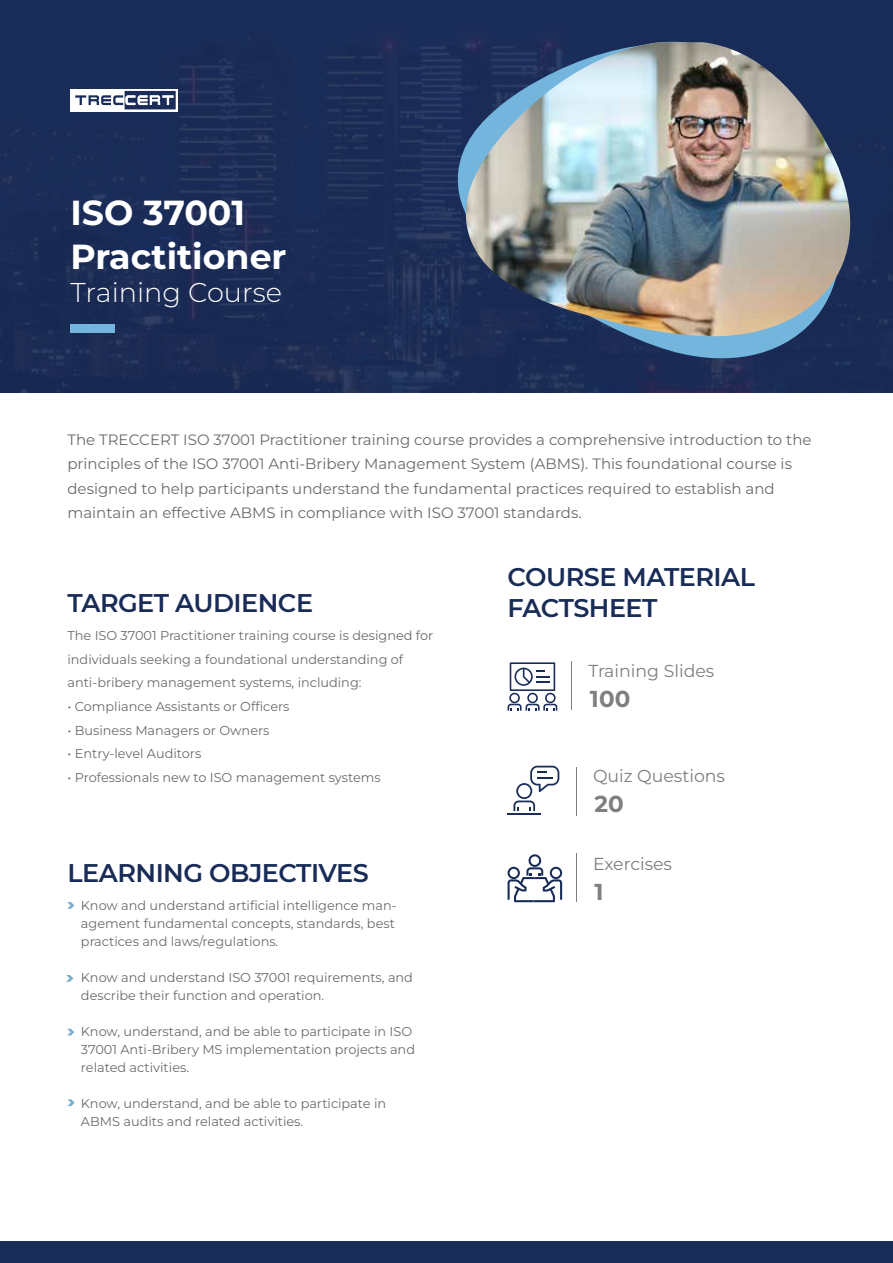
<style>
.page{position:relative;width:893px;height:1263px;background:#fff}
.page>*{position:absolute;margin:0;border:0;box-sizing:border-box;transform-origin:0 0}
.t1{font:700 34.8px/43.3px "Montserrat";color:#fff}
.t2{font:300 27.15px "Montserrat";color:#fff}
.t3{font:600 25.5px/31px "Montserrat";letter-spacing:-.02em;color:#192c57}
.t4{font:700 23.1px "Montserrat";color:#7f7f7f}
.t5{font:17.25px "Montserrat";color:#7f7f7f}
.t6{font:15px/24.6px "Montserrat";color:#6b6b6b}
.t7{font:12.9px/18px "Montserrat";color:#6b6b6b}
.s1{font-size:13.35px}
</style>
<div class="page">
<div style="left:0;top:0;width:893px;height:392px;background:#192c57"></div>
<svg style="left:70px;top:89px;width:108px;height:22px"></svg>
<svg style="left:75px;top:91px;width:101px;height:18px"></svg>
<div style="left:71px;top:324px;width:44px;height:9px;background:#73b5dd"></div>
<div style="left:0;top:1241px;width:893px;height:22px;background:#192c57"></div>
<svg style="left:67px;top:902px;width:7px;height:7px"></svg>
<svg style="left:66px;top:975px;width:7px;height:7px"></svg>
<svg style="left:67px;top:1029px;width:7px;height:6px"></svg>
<svg style="left:68px;top:1099px;width:7px;height:7px"></svg>
<svg style="left:508px;top:662px;width:49px;height:49px"></svg>
<hr style="left:571px;top:661px;width:1px;height:49px;background:#7f7f7f">
<svg style="left:513px;top:766px;width:46px;height:45px"></svg>
<hr style="left:508px;top:813px;width:33px;height:2px;background:#192c57">
<hr style="left:576px;top:767px;width:1px;height:48px;background:#7f7f7f">
<svg style="left:508px;top:854px;width:54px;height:48px"></svg>
<hr style="left:576px;top:853px;width:1px;height:49px;background:#7f7f7f">
<svg style="left:455px;top:59px;width:384px;height:305px"></svg>
<img style="left:462px;top:42px;width:394px;height:294px">
<h1 class="t1" style="left:71px;top:191px;width:218px">ISO 37001<br>Practitioner</h1>
<h2 class="t2" style="left:71px;top:274px;width:213px">Training Course</h2>
<p class="t6" style="left:67px;top:426px;width:746px">The TRECCERT ISO 37001 Practitioner training course provides a comprehensive introduction to the principles of the ISO 37001 Anti-Bribery Management System (ABMS). This foundational course is designed to help participants understand the fundamental practices required to establish and maintain an effective ABMS in compliance with ISO 37001 standards.</p>
<h3 class="t3" style="left:67px;top:586px;width:247px">TARGET AUDIENCE</h3>
<p class="t7" style="left:67px;top:623px;width:367px;line-height:23.7px">The ISO 37001 Practitioner training course is designed for individuals seeking a foundational understanding of anti-bribery management systems, including:</p>
<p class="t7" style="left:67px;top:697px;width:224px"><span class="s1">•</span> Compliance Assistants or Officers</p>
<p class="t7" style="left:67px;top:721px;width:204px"><span class="s1">•</span> Business Managers or Owners</p>
<p class="t7" style="left:67px;top:744px;width:135px"><span class="s1">•</span> Entry-level Auditors</p>
<p class="t7" style="left:67px;top:768px;width:315px"><span class="s1">•</span> Professionals new to ISO management systems</p>
<h3 class="t3" style="left:67px;top:856px;width:303px">LEARNING OBJECTIVES</h3>
<p class="t7" style="left:81px;top:896px;width:317px">Know and understand artificial intelligence man&shy;agement fundamental concepts, standards, best practices and laws/regulations.</p>
<p class="t7" style="left:81px;top:968px;width:334px">Know and understand ISO 37001 requirements, and describe their function and operation.</p>
<p class="t7" style="left:81px;top:1022px;width:336px">Know, understand, and be able to participate in ISO<br>37001 Anti-Bribery MS implementation projects and related activities.</p>
<p class="t7" style="left:81px;top:1094px;width:307px">Know, understand, and be able to participate in<br>ABMS audits and related activities.</p>
<h3 class="t3" style="left:508px;top:561px;width:249px">COURSE MATERIAL<br>FACTSHEET</h3>
<h3 class="t5" style="left:588px;top:658px;width:127px">Training Slides</h3>
<h3 class="t4" style="left:590px;top:683px;width:42px">100</h3>
<h3 class="t5" style="left:593px;top:764px;width:134px">Quiz Questions</h3>
<h3 class="t4" style="left:594px;top:788px;width:31px">20</h3>
<h3 class="t5" style="left:593px;top:852px;width:81px">Exercises</h3>
<h3 class="t4" style="left:594px;top:876px;width:11px">1</h3>
</div>
